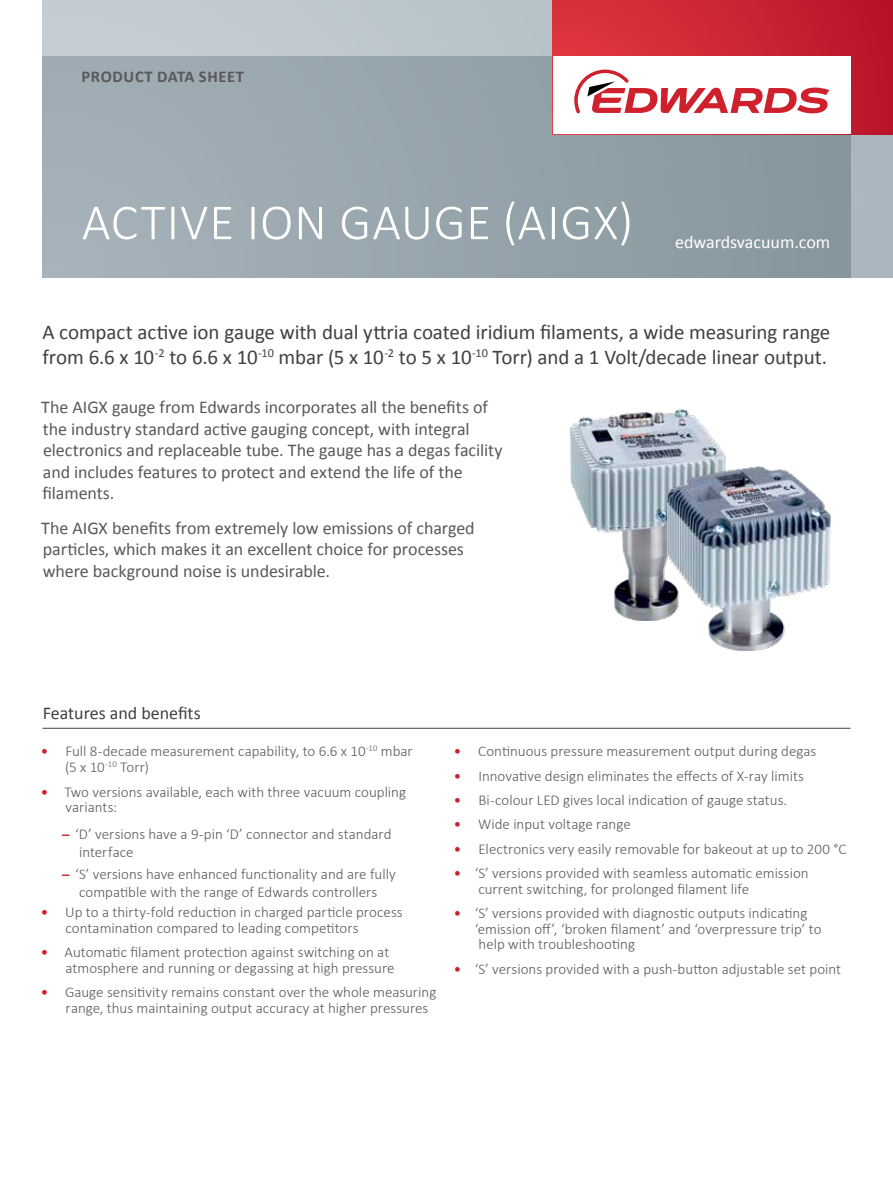
<style>
.page{position:relative;width:893px;height:1191px;background:#fff}
.page>*{position:absolute;margin:0;border:0;box-sizing:border-box;transform-origin:0 0}
.t1{font:300 51px "Calibri";letter-spacing:.015em;color:#fff}
.t2{font:21px/25.2px "Calibri";letter-spacing:-.005em;color:#414042}
.t3{font:18px/21.6px "Calibri";letter-spacing:-.005em;color:#58595b}
.t4{font:18px "Calibri";color:#414042}
.t5{font:18px "Calibri";color:#fff}
.t6{font:700 16.5px "Calibri";letter-spacing:.04em;color:#58595b}
.t7{font:300 15px/15.8px "Calibri";color:#58595b}
.s1{font-weight:400;color:#cf202e}
.s2{font-weight:700;color:#cf202e}
</style>
<div class="page">
<svg style="left:43px;top:0;width:850px;height:278px;background:#bac4ca"></svg>
<div style="left:43px;top:57px;width:807px;height:221px;background:linear-gradient(to right,#a5b2b9,#87959e)"></div>
<svg style="left:553px;top:0;width:340px;height:134px;background:#c92736"></svg>
<div style="left:553px;top:57px;width:297px;height:77px;background:#fff"></div>
<svg style="left:574px;top:70px;width:255px;height:43px"></svg>
<hr style="left:43px;top:728px;width:807px;height:1px;background:#414042">
<img style="left:571px;top:409px;width:154px;height:211px">
<img style="left:667px;top:466px;width:163px;height:184px">
<p class="t6" style="left:82px;top:66px;width:164px">PRODUCT DATA SHEET</p>
<h1 class="t1" style="left:82px;top:191px;width:553px">ACTIVE ION GAUGE (AIGX)</h1>
<p class="t5" style="left:675px;top:231px;width:157px">edwardsvacuum.com</p>
<h2 class="t2" style="left:42px;top:319px;width:789px">A compact active ion gauge with dual yttria coated iridium filaments, a wide measuring range from 6.6 x 10<sup>-2</sup> to 6.6 x 10<sup>-10</sup> mbar (5 x 10<sup>-2</sup> to 5 x 10<sup>-10</sup> Torr) and a 1 Volt/decade linear output.</h2>
<p class="t3" style="left:41px;top:396px;width:463px">The AIGX gauge from Edwards incorporates all the benefits of the industry standard active gauging concept, with integral electronics and replaceable tube. The gauge has a degas facility and includes features to protect and extend the life of the filaments.</p>
<p class="t3" style="left:41px;top:517px;width:435px">The AIGX benefits from extremely low emissions of charged particles, which makes it an excellent choice for processes where background noise is undesirable.</p>
<p class="t4" style="left:43px;top:702px;width:159px">Features and benefits</p>
<p class="t7" style="left:65px;top:743px;width:349px;text-indent:-24px"><span class="s1">•</span> Full 8-decade measurement capability, to 6.6 x 10<sup>-10</sup> mbar (5 x 10<sup>-10</sup> Torr)</p>
<p class="t7" style="left:65px;top:783px;width:342px;text-indent:-25px"><span class="s1">•</span> Two versions available, each with three vacuum coupling variants:</p>
<p class="t7" style="left:79px;top:824px;width:314px;line-height:18px;text-indent:-13px"><span class="s2">̶</span>‘D’ versions have a 9-pin ‘D’ connector and standard interface</p>
<p class="t7" style="left:66px;top:865px;width:331px;line-height:18px;text-align:center"><span class="s2">̶</span>‘S’ versions have enhanced functionality and are fully compatible with the range of Edwards controllers</p>
<p class="t7" style="left:66px;top:904px;width:339px;text-indent:-25px"><span class="s1">•</span> Up to a thirty-fold reduction in charged particle process contamination compared to leading competitors</p>
<p class="t7" style="left:65px;top:944px;width:331px;text-indent:-25px"><span class="s1">•</span> Automatic filament protection against switching on at atmosphere and running or degassing at high pressure</p>
<p class="t7" style="left:66px;top:984px;width:372px;text-indent:-25px"><span class="s1">•</span> Gauge sensitivity remains constant over the whole measuring range, thus maintaining output accuracy at higher pressures</p>
<p class="t7" style="left:454px;top:743px;width:364px"><span class="s1">•</span> Continuous pressure measurement output during degas</p>
<p class="t7" style="left:454px;top:767px;width:352px"><span class="s1">•</span> Innovative design eliminates the effects of X-ray limits</p>
<p class="t7" style="left:454px;top:792px;width:335px"><span class="s1">•</span> Bi-colour LED gives local indication of gauge status.</p>
<p class="t7" style="left:454px;top:816px;width:179px"><span class="s1">•</span> Wide input voltage range</p>
<p class="t7" style="left:454px;top:840px;width:394px"><span class="s1">•</span> Electronics very easily removable for bakeout at up to 200 °C</p>
<p class="t7" style="left:478px;top:864px;width:332px;text-indent:-25px"><span class="s1">•</span> ‘S’ versions provided with seamless automatic emission current switching, for prolonged filament life</p>
<p class="t7" style="left:475px;top:904px;width:348px;text-indent:-21px"><span class="s1">•</span> ‘S’ versions provided with diagnostic outputs indicating ‘emission off’, ‘broken filament’ and ‘overpressure trip’ to help with troubleshooting</p>
<p class="t7" style="left:454px;top:960px;width:389px"><span class="s1">•</span> ‘S’ versions provided with a push-button adjustable set point</p>
</div>
